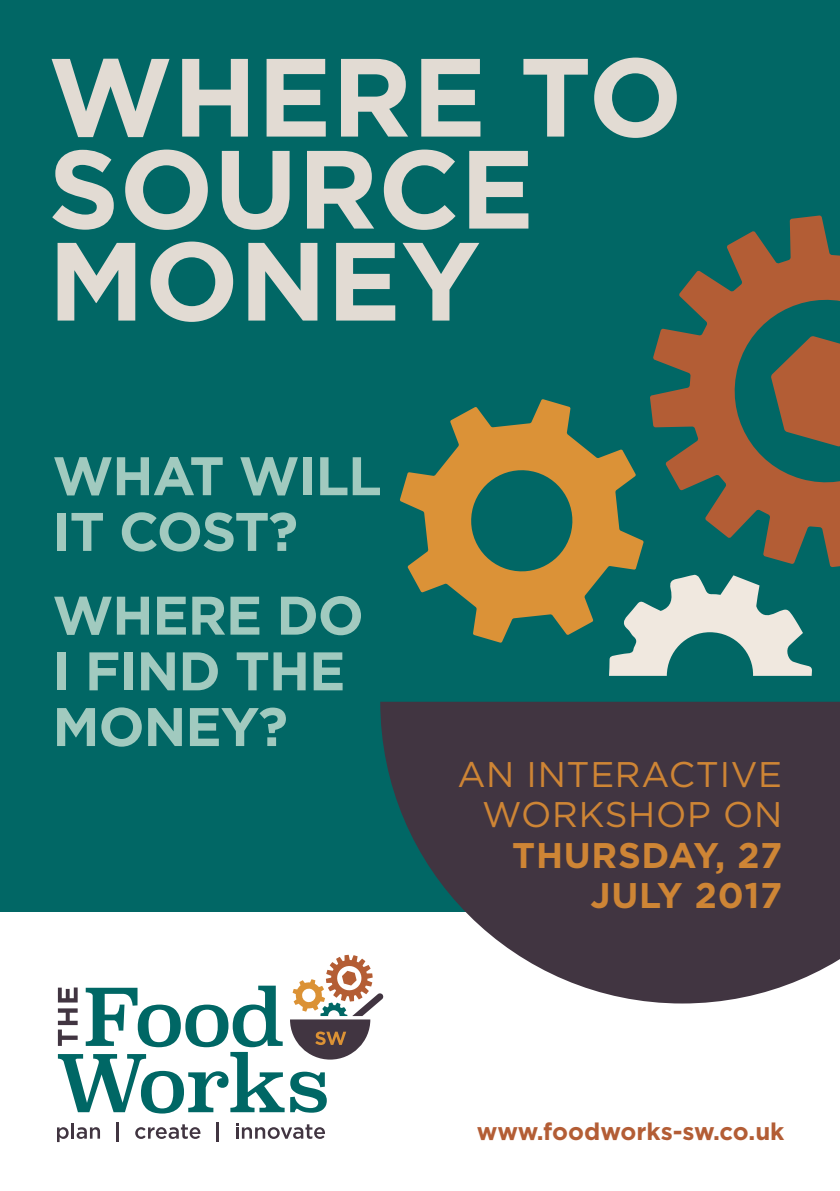
<style>
.page{position:relative;width:840px;height:1191px;background:#fff}
.page>*{position:absolute;margin:0;border:0;box-sizing:border-box;transform-origin:0 0}
.t1{font:700 111px/92px "Gotham";color:#e2dbd3}
.t2{font:700 54.2px/55.6px "Gotham";letter-spacing:-.02em;color:#a1cabf}
.t3{font:35.6px/40.2px "Gotham";letter-spacing:.02em;color:#ce8535;text-align:right}
.t4{font:700 35.6px/40.2px "Gotham";letter-spacing:.02em;color:#ce8535;text-align:right}
.t5{font:700 24px "Gotham";color:#b35d35}
</style>
<div class="page">
<div style="left:0;top:0;width:839px;height:912px;background:#016765"></div>
<svg style="left:609px;top:574px;width:202px;height:102px"></svg>
<svg style="left:400px;top:399px;width:243px;height:244px"></svg>
<svg style="left:650px;top:215px;width:189px;height:352px"></svg>
<svg style="left:770px;top:336px;width:69px;height:110px"></svg>
<svg style="left:380px;top:701px;width:459px;height:302px;fill:#413541"></svg>
<svg style="left:57px;top:1127px;width:12px;height:15px"></svg>
<hr style="left:71px;top:1123px;width:3px;height:15px;background:#413541">
<svg style="left:77px;top:1127px;width:23px;height:11px"></svg>
<hr style="left:117px;top:1121px;width:2px;height:20px;background:#413541">
<svg style="left:135px;top:1124px;width:65px;height:15px"></svg>
<hr style="left:217px;top:1121px;width:2px;height:20px;background:#413541">
<svg style="left:236px;top:1123px;width:89px;height:16px"></svg>
<svg style="left:58px;top:985px;width:226px;height:128px"></svg>
<svg style="left:290px;top:1071px;width:36px;height:41px"></svg>
<svg style="left:290px;top:954px;width:93px;height:105px"></svg>
<h1 class="t1" style="left:48px;top:48px;width:635px">WHERE TO<br>SOURCE<br>MONEY</h1>
<p class="t2" style="left:52px;top:447px;width:330px">WHAT WILL<br>IT COST?</p>
<p class="t2" style="left:52px;top:586px;width:313px">WHERE DO<br>I FIND THE<br>MONEY?</p>
<p class="t3" style="left:457px;top:754px;width:326px">AN INTERACTIVE<br>WORKSHOP ON</p>
<p class="t4" style="left:512px;top:834px;width:271px">THURSDAY, 27<br>JULY 2017</p>
<p class="t5" style="left:476px;top:1117px;width:309px">www.foodworks-sw.co.uk</p>
</div>
